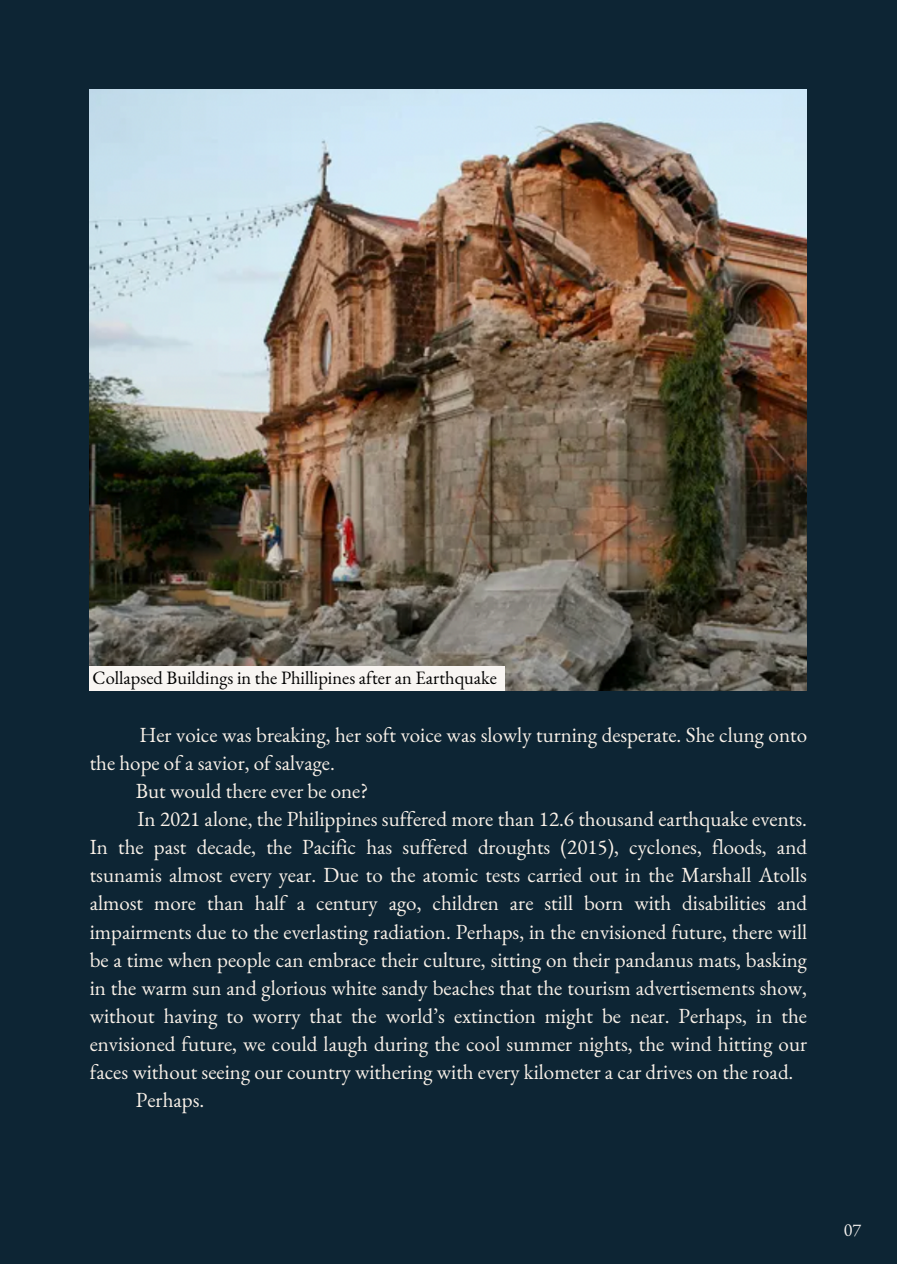
<style>
.page{position:relative;width:897px;height:1264px;background:#fff}
.page>*{position:absolute;margin:0;border:0;box-sizing:border-box;transform-origin:0 0}
.t1{font:21px "EB Garamond";color:#faf2e9}
.t2{font:18.45px "EB Garamond";color:#000}
.t3{font:18px "EB Garamond";color:#f8f5f2}
</style>
<div class="page">
<div style="left:0;top:0;width:897px;height:1263px;background:#0d2534"></div>
<img style="left:90px;top:90px;width:716px;height:600px">
<div style="left:90px;top:666px;width:415px;height:25px;background:#f8f5f2"></div>
<p class="t2" style="left:93px;top:665px;width:406px">Collapsed Buildings in the Phillipines after an Earthquake</p>
<h1 class="t1" style="left:139px;top:720px;width:669px">Her voice was breaking, her soft voice was slowly turning desperate. She clung onto</h1>
<h1 class="t1" style="left:90px;top:748px;width:247px">the hope of a savior, of salvage.</h1>
<h1 class="t1" style="left:136px;top:776px;width:234px">But would there ever be one?</h1>
<h1 class="t1" style="left:137px;top:805px;width:671px">In 2021 alone, the Philippines suffered more than 12.6 thousand earthquake events.</h1>
<h1 class="t1" style="left:90px;top:833px;width:719px">In the past decade, the Pacific has suffered droughts (2015), cyclones, floods, and</h1>
<h1 class="t1" style="left:90px;top:861px;width:719px">tsunamis almost every year. Due to the atomic tests carried out in the Marshall Atolls</h1>
<h1 class="t1" style="left:90px;top:889px;width:719px">almost more than half a century ago, children are still born with disabilities and</h1>
<h1 class="t1" style="left:90px;top:917px;width:719px">impairments due to the everlasting radiation. Perhaps, in the envisioned future, there will</h1>
<h1 class="t1" style="left:90px;top:945px;width:719px">be a time when people can embrace their culture, sitting on their pandanus mats, basking</h1>
<h1 class="t1" style="left:90px;top:973px;width:719px">in the warm sun and glorious white sandy beaches that the tourism advertisements show,</h1>
<h1 class="t1" style="left:90px;top:1001px;width:719px">without having to worry that the world’s extinction might be near. Perhaps, in the</h1>
<h1 class="t1" style="left:90px;top:1030px;width:719px">envisioned future, we could laugh during the cool summer nights, the wind hitting our</h1>
<h1 class="t1" style="left:90px;top:1058px;width:705px">faces without seeing our country withering with every kilometer a car drives on the road.</h1>
<h1 class="t1" style="left:136px;top:1086px;width:70px">Perhaps.</h1>
<p class="t3" style="left:843px;top:1217px;width:19px">07</p>
</div>
